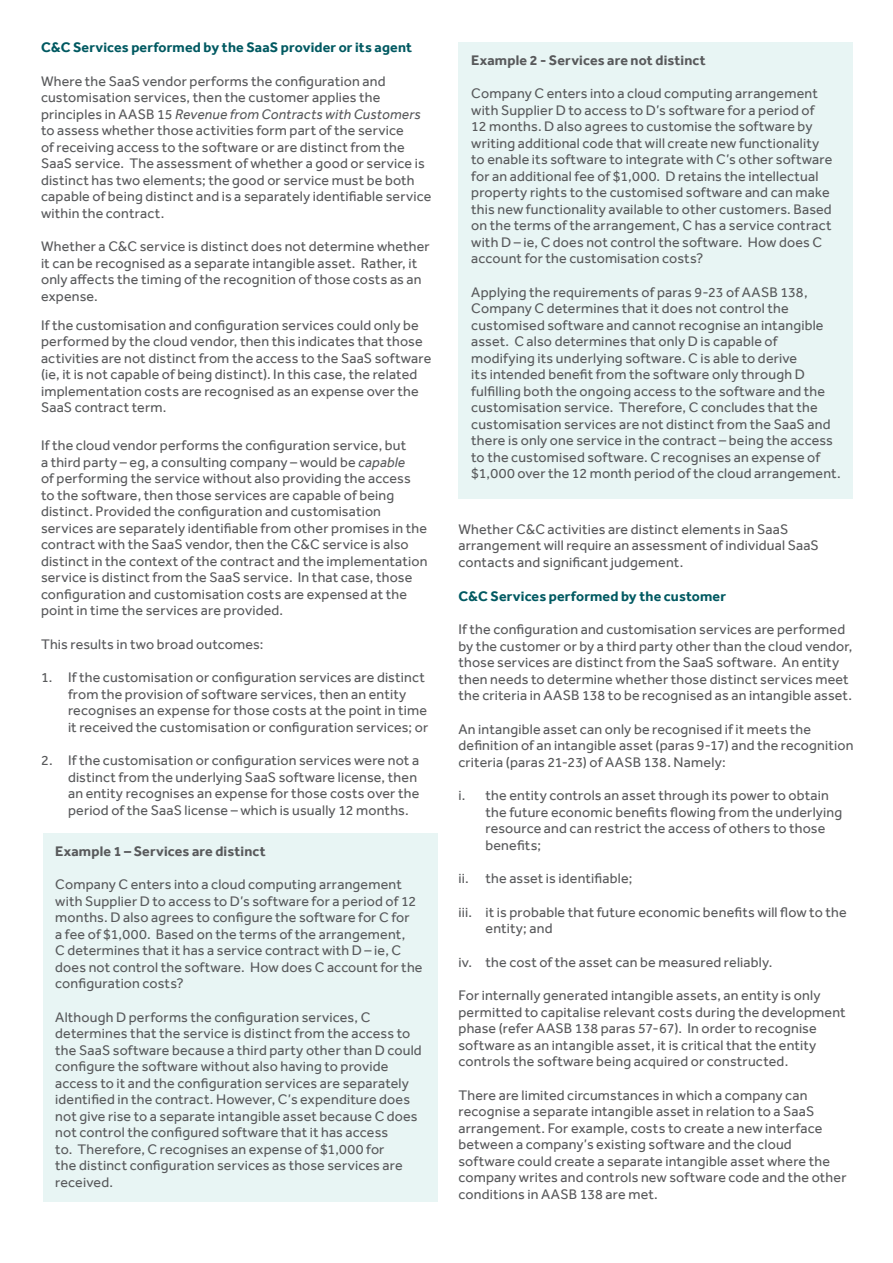
<style>
.page{position:relative;width:893px;height:1263px;background:#fff}
.page>*{position:absolute;margin:0;border:0;box-sizing:border-box;transform-origin:0 0}
.t1{font:14.25px/16.5px "Effra";letter-spacing:.015em;color:#58595b}
.t2{font:700 14.25px "Effra";letter-spacing:.01em;color:#005961}
.t3{font:700 14.25px "Effra";letter-spacing:.01em;color:#58595b}
.s1{font-style:italic}
</style>
<div class="page">
<div style="left:43px;top:833px;width:394px;height:369px;background:#e8f5f4"></div>
<div style="left:458px;top:43px;width:395px;height:456px;background:#e8f5f4"></div>
<p class="t2" style="left:41px;top:39px;width:373px">C&amp;C Services performed by the SaaS provider or its agent</p>
<p class="t1" style="left:41px;top:72px;width:392px">Where the SaaS vendor performs the configuration and customisation services, then the customer applies the principles in AASB 15 <span class="s1">Revenue from Contracts with Customers </span>to assess whether those activities form part of the service<br>of receiving access to the software or are distinct from the SaaS service. The assessment of whether a good or service is distinct has two elements; the good or service must be both capable of being distinct and is a separately identifiable service within the contract.</p>
<p class="t1" style="left:41px;top:238px;width:390px">Whether a C&amp;C service is distinct does not determine whether it can be recognised as a separate intangible asset. Rather, it only affects the timing of the recognition of those costs as an expense.</p>
<p class="t1" style="left:41px;top:317px;width:392px">If the customisation and configuration services could only be performed by the cloud vendor, then this indicates that those activities are not distinct from the access to the SaaS software (ie, it is not capable of being distinct). In this case, the related implementation costs are recognised as an expense over the SaaS contract term.</p>
<p class="t1" style="left:41px;top:437px;width:388px">If the cloud vendor performs the configuration service, but<br>a third party – eg, a consulting company – would be <span class="s1">capable<br></span>of performing the service without also providing the access to the software, then those services are capable of being distinct. Provided the configuration and customisation services are separately identifiable from other promises in the contract with the SaaS vendor, then the C&amp;C service is also distinct in the context of the contract and the implementation service is distinct from the SaaS service. In that case, those configuration and customisation costs are expensed at the point in time the services are provided.</p>
<p class="t1" style="left:41px;top:635px;width:224px">This results in two broad outcomes:</p>
<p class="t1" style="left:68px;top:669px;width:362px;text-indent:-27px">1. If the customisation or configuration services are distinct from the provision of software services, then an entity recognises an expense for those costs at the point in time it received the customisation or configuration services; or</p>
<p class="t1" style="left:68px;top:752px;width:353px;text-indent:-27px">2. If the customisation or configuration services were not a distinct from the underlying SaaS software license, then an entity recognises an expense for those costs over the period of the SaaS license – which is usually 12 months.</p>
<p class="t3" style="left:55px;top:842px;width:212px">Example 1 – Services are distinct</p>
<p class="t1" style="left:55px;top:876px;width:369px">Company C enters into a cloud computing arrangement with Supplier D to access to D’s software for a period of 12 months. D also agrees to configure the software for C for<br>a fee of $1,000. Based on the terms of the arrangement,<br>C determines that it has a service contract with D – ie, C does not control the software. How does C account for the configuration costs?</p>
<p class="t1" style="left:55px;top:1008px;width:368px">Although D performs the configuration services, C determines that the service is distinct from the access to the SaaS software because a third party other than D could configure the software without also having to provide access to it and the configuration services are separately identified in the contract. However, C’s expenditure does not give rise to a separate intangible asset because C does not control the configured software that it has access<br>to. Therefore, C recognises an expense of $1,000 for<br>the distinct configuration services as those services are received.</p>
<p class="t3" style="left:471px;top:51px;width:236px">Example 2 - Services are not distinct</p>
<p class="t1" style="left:471px;top:85px;width:363px">Company C enters into a cloud computing arrangement with Supplier D to access to D’s software for a period of 12 months. D also agrees to customise the software by writing additional code that will create new functionality to enable its software to integrate with C’s other software for an additional fee of $1,000. D retains the intellectual property rights to the customised software and can make this new functionality available to other customers. Based on the terms of the arrangement, C has a service contract with D – ie, C does not control the software. How does C account for the customisation costs?</p>
<p class="t1" style="left:471px;top:284px;width:371px">Applying the requirements of paras 9-23 of AASB 138, Company C determines that it does not control the customised software and cannot recognise an intangible asset. C also determines that only D is capable of modifying its underlying software. C is able to derive<br>its intended benefit from the software only through D fulfilling both the ongoing access to the software and the customisation service. Therefore, C concludes that the customisation services are not distinct from the SaaS and there is only one service in the contract – being the access to the customised software. C recognises an expense of $1,000 over the 12 month period of the cloud arrangement.</p>
<p class="t1" style="left:458px;top:521px;width:362px">Whether C&amp;C activities are distinct elements in SaaS arrangement will require an assessment of individual SaaS contacts and significant judgement.</p>
<p class="t2" style="left:458px;top:587px;width:269px">C&amp;C Services performed by the customer</p>
<p class="t1" style="left:458px;top:621px;width:396px">If the configuration and customisation services are performed by the customer or by a third party other than the cloud vendor, those services are distinct from the SaaS software. An entity then needs to determine whether those distinct services meet the criteria in AASB 138 to be recognised as an intangible asset.</p>
<p class="t1" style="left:458px;top:720px;width:396px">An intangible asset can only be recognised if it meets the definition of an intangible asset (paras 9-17) and the recognition criteria (paras 21-23) of AASB 138. Namely:</p>
<p class="t1" style="left:485px;top:787px;width:358px;text-indent:-27px">i. the entity controls an asset through its power to obtain the future economic benefits flowing from the underlying resource and can restrict the access of others to those benefits;</p>
<p class="t1" style="left:458px;top:870px;width:175px">ii. the asset is identifiable;</p>
<p class="t1" style="left:485px;top:903px;width:363px;text-indent:-27px">iii. it is probable that future economic benefits will flow to the entity; and</p>
<p class="t1" style="left:458px;top:953px;width:315px">iv. the cost of the asset can be measured reliably.</p>
<p class="t1" style="left:458px;top:987px;width:389px">For internally generated intangible assets, an entity is only permitted to capitalise relevant costs during the development phase (refer AASB 138 paras 57-67). In order to recognise software as an intangible asset, it is critical that the entity controls the software being acquired or constructed.</p>
<p class="t1" style="left:458px;top:1086px;width:390px">There are limited circumstances in which a company can recognise a separate intangible asset in relation to a SaaS arrangement. For example, costs to create a new interface between a company’s existing software and the cloud software could create a separate intangible asset where the company writes and controls new software code and the other conditions in AASB 138 are met.</p>
</div>
